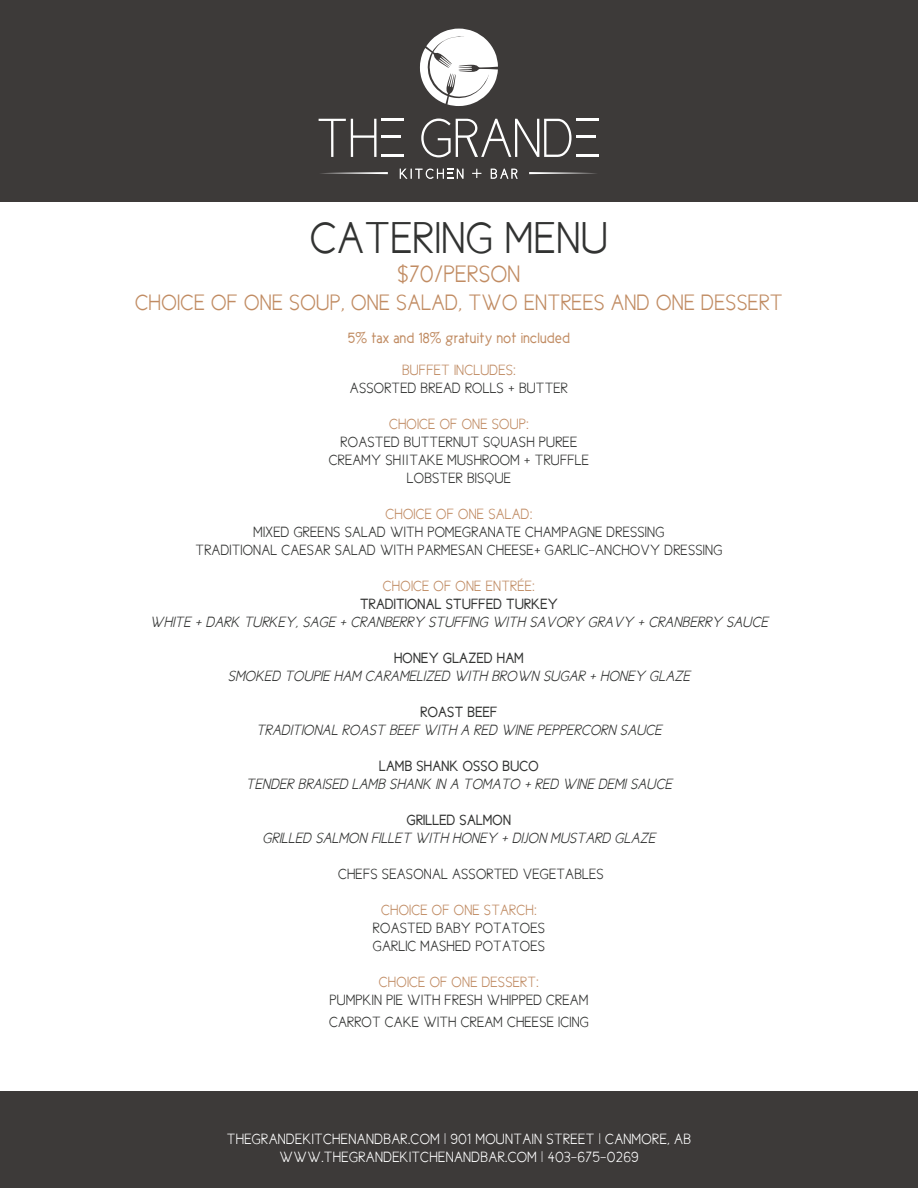
<style>
.page{position:relative;width:918px;height:1188px;background:#3d3a39}
.page>*{position:absolute;margin:0;border:0;box-sizing:border-box;transform-origin:0 0}
.t1{font:45px "Cicle Semi";letter-spacing:.01em;color:#323332}
.t2{font:24px "Cicle Semi";letter-spacing:.01em;color:#c18c63}
.t3{font:22.5px "Cicle Semi";letter-spacing:.01em;color:#c18c63}
.t4{font:15px "Cicle Semi";letter-spacing:.01em;color:#323332}
.t5{font:italic 15px "Cicle Semi";letter-spacing:.01em;color:#323332}
.t6{font:15px "Cicle Semi";letter-spacing:.01em;color:#c08b63}
.t7{font:15px "Cicle Semi";letter-spacing:.02em;color:#fff}
.t8{font:15px "Cicle Gordita";letter-spacing:.01em;color:#323332}
.t9{font:15px "Cicle Gordita";letter-spacing:.01em;color:#c18c63}
.s1{font-family:"Century Gothic"}
</style>
<div class="page">
<div style="left:0;top:202px;width:918px;height:889px;background:#fff"></div>
<svg style="left:319px;top:119px;width:58px;height:38px"></svg>
<svg style="left:421px;top:119px;width:151px;height:38px"></svg>
<svg style="left:491px;top:169px;width:27px;height:10px"></svg>
<svg style="left:472px;top:169px;width:9px;height:9px"></svg>
<svg style="left:420px;top:29px;width:78px;height:77px"></svg>
<svg style="left:529px;top:172px;width:67px;height:2px"></svg>
<svg style="left:321px;top:172px;width:67px;height:2px"></svg>
<hr style="left:381px;top:119px;width:22px;height:2px;background:#fff">
<hr style="left:381px;top:155px;width:22px;height:2px;background:#fff">
<hr style="left:381px;top:135px;width:19px;height:3px;background:#fff">
<hr style="left:576px;top:119px;width:22px;height:2px;background:#fff">
<hr style="left:576px;top:155px;width:22px;height:2px;background:#fff">
<hr style="left:576px;top:135px;width:19px;height:3px;background:#fff">
<svg style="left:400px;top:168px;width:64px;height:11px"></svg>
<p class="t1" style="left:310px;top:214px;width:299px">CATERING MENU</p>
<p class="t2" style="left:398px;top:261px;width:124px">$70/PERSON</p>
<p class="t3" style="left:135px;top:291px;width:649px">CHOICE OF ONE SOUP, ONE SALAD, TWO ENTREES AND ONE DESSERT</p>
<p class="t9" style="left:348px;top:330px;width:224px">5<span class="s1">%</span> tax and 18<span class="s1">%</span> gratuity not included</p>
<p class="t6" style="left:402px;top:362px;width:115px">BUFFET INCLUDES:</p>
<p class="t4" style="left:350px;top:380px;width:220px">ASSORTED BREAD ROLLS + BUTTER</p>
<p class="t6" style="left:389px;top:416px;width:141px">CHOICE OF ONE SOUP:</p>
<p class="t4" style="left:341px;top:434px;width:238px">ROASTED BUTTERNUT SQUASH PUREE</p>
<p class="t4" style="left:329px;top:452px;width:262px">CREAMY SHIITAKE MUSHROOM + TRUFFLE</p>
<p class="t4" style="left:407px;top:470px;width:106px">LOBSTER BISQUE</p>
<p class="t6" style="left:386px;top:506px;width:148px">CHOICE OF ONE SALAD:</p>
<p class="t4" style="left:254px;top:524px;width:412px">MIXED GREENS SALAD WITH POMEGRANATE CHAMPAGNE DRESSING</p>
<p class="t4" style="left:196px;top:542px;width:528px">TRADITIONAL CAESAR SALAD WITH PARMESAN CHEESE+ GARLIC-ANCHOVY DRESSING</p>
<p class="t6" style="left:383px;top:578px;width:154px">CHOICE OF ONE ENTRÉE:</p>
<p class="t8" style="left:360px;top:596px;width:199px">TRADITIONAL STUFFED TURKEY</p>
<p class="t5" style="left:150px;top:614px;width:620px">WHITE + DARK TURKEY, SAGE + CRANBERRY STUFFING WITH SAVORY GRAVY + CRANBERRY SAUCE</p>
<p class="t8" style="left:394px;top:650px;width:131px">HONEY GLAZED HAM</p>
<p class="t5" style="left:228px;top:668px;width:464px">SMOKED TOUPIE HAM CARAMELIZED WITH BROWN SUGAR + HONEY GLAZE</p>
<p class="t8" style="left:420px;top:704px;width:79px">ROAST BEEF</p>
<p class="t5" style="left:256px;top:722px;width:407px">TRADITIONAL ROAST BEEF WITH A RED WINE PEPPERCORN SAUCE</p>
<p class="t8" style="left:379px;top:758px;width:161px">LAMB SHANK OSSO BUCO</p>
<p class="t5" style="left:246px;top:776px;width:428px">TENDER BRAISED LAMB SHANK IN A TOMATO + RED WINE DEMI SAUCE</p>
<p class="t8" style="left:407px;top:812px;width:106px">GRILLED SALMON</p>
<p class="t5" style="left:263px;top:830px;width:394px">GRILLED SALMON FILLET WITH HONEY + DIJON MUSTARD GLAZE</p>
<p class="t4" style="left:338px;top:866px;width:267px">CHEFS SEASONAL ASSORTED VEGETABLES</p>
<p class="t6" style="left:381px;top:902px;width:157px">CHOICE OF ONE STARCH:</p>
<p class="t4" style="left:373px;top:920px;width:174px">ROASTED BABY POTATOES</p>
<p class="t4" style="left:373px;top:938px;width:174px">GARLIC MASHED POTATOES</p>
<p class="t6" style="left:379px;top:974px;width:162px">CHOICE OF ONE DESSERT:</p>
<p class="t4" style="left:330px;top:992px;width:260px">PUMPKIN PIE WITH FRESH WHIPPED CREAM</p>
<p class="t4" style="left:329px;top:1014px;width:261px">CARROT CAKE WITH CREAM CHEESE ICING</p>
<p class="t7" style="left:227px;top:1131px;width:466px">THEGRANDEKITCHENANDBAR.COM | 901 MOUNTAIN STREET | CANMORE, AB</p>
<p class="t7" style="left:279px;top:1149px;width:361px">WWW.THEGRANDEKITCHENANDBAR.COM | 403-675-0269</p>
</div>
